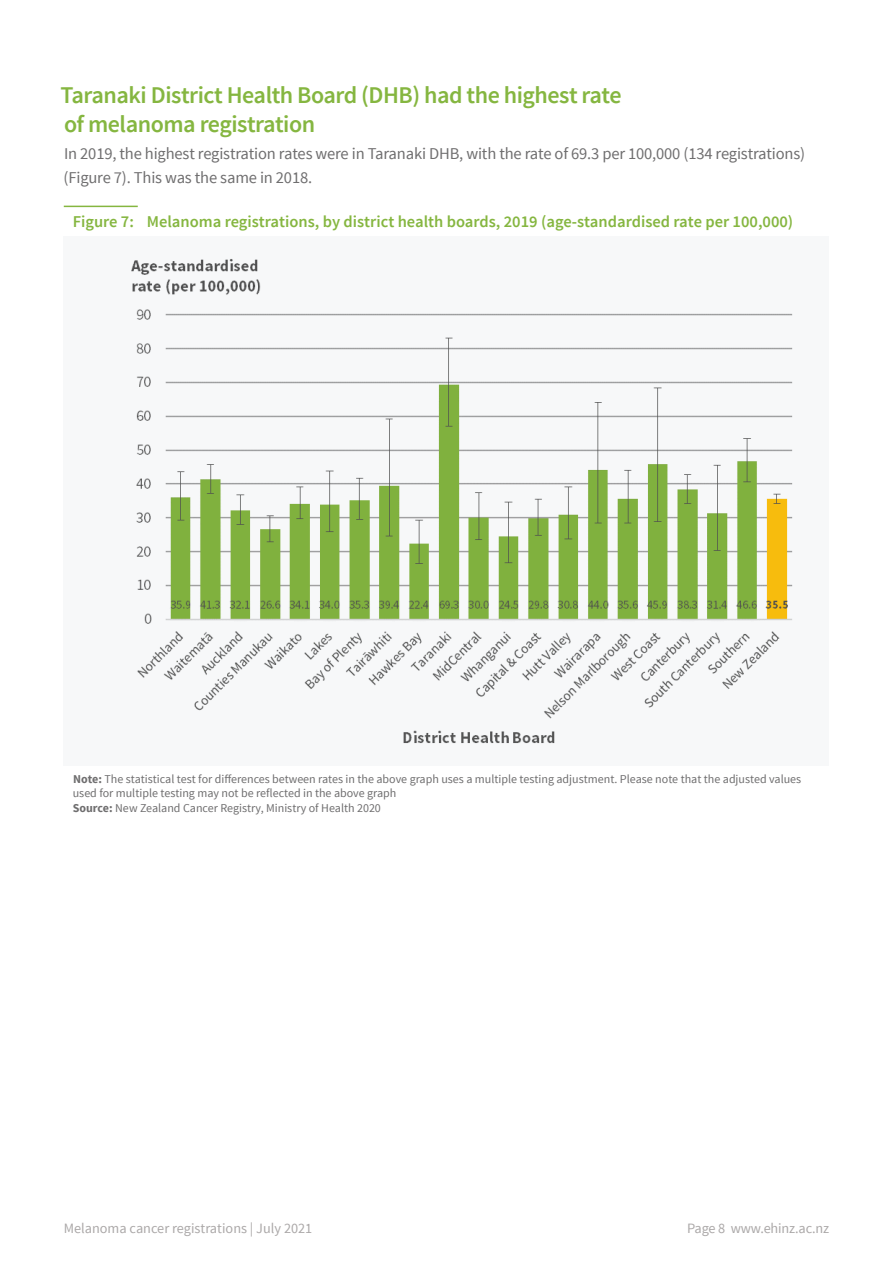
<style>
.page{position:relative;width:893px;height:1263px;background:#fff}
.page>*{position:absolute;margin:0;border:0;box-sizing:border-box;transform-origin:0 0}
.t1{font:600 24px/28.8px "Source Sans Pro";letter-spacing:-.02em;color:#85b640}
.t2{font:16.5px/23.2px "Source Sans Pro";letter-spacing:-.01em;color:#6f6e6f}
.t3{font:600 16.5px "Source Sans Pro";color:#85b640}
.t4{font:14.25px "Source Sans Pro";color:#aba8a8}
.t5{font:12px/14.4px "Source Sans Pro";color:#6f6e6f}
.s1{font-weight:700}
</style>
<div class="page">
<div style="left:64px;top:236px;width:765px;height:529px;background:#f7f8f9"></div>
<hr style="left:64px;top:206px;width:74px;height:1px;background:#85b640">
<img style="left:131px;top:259px;width:662px;height:484px">
<h1 class="t1" style="left:61px;top:81px;width:563px">Taranaki District Health Board (DHB) had the highest rate of melanoma registration</h1>
<h2 class="t2" style="left:64px;top:143px;width:743px">In 2019, the highest registration rates were in Taranaki DHB, with the rate of 69.3 per 100,000 (134 registrations) (Figure 7). This was the same in 2018.</h2>
<h2 class="t3" style="left:73px;top:211px;width:722px">Figure 7: Melanoma registrations, by district health boards, 2019 (age-standardised rate per 100,000)</h2>
<p class="t5" style="left:73px;top:772px;width:730px"><span class="s1">Note:</span> The statistical test for differences between rates in the above graph uses a multiple testing adjustment. Please note that the adjusted values used for multiple testing may not be reflected in the above graph<br><span class="s1">Source:</span> New Zealand Cancer Registry, Ministry of Health 2020</p>
<p class="t4" style="left:64px;top:1220px;width:250px">Melanoma cancer registrations | July 2021</p>
<p class="t4" style="left:687px;top:1220px;width:143px">Page 8 www.ehinz.ac.nz</p>
</div>
